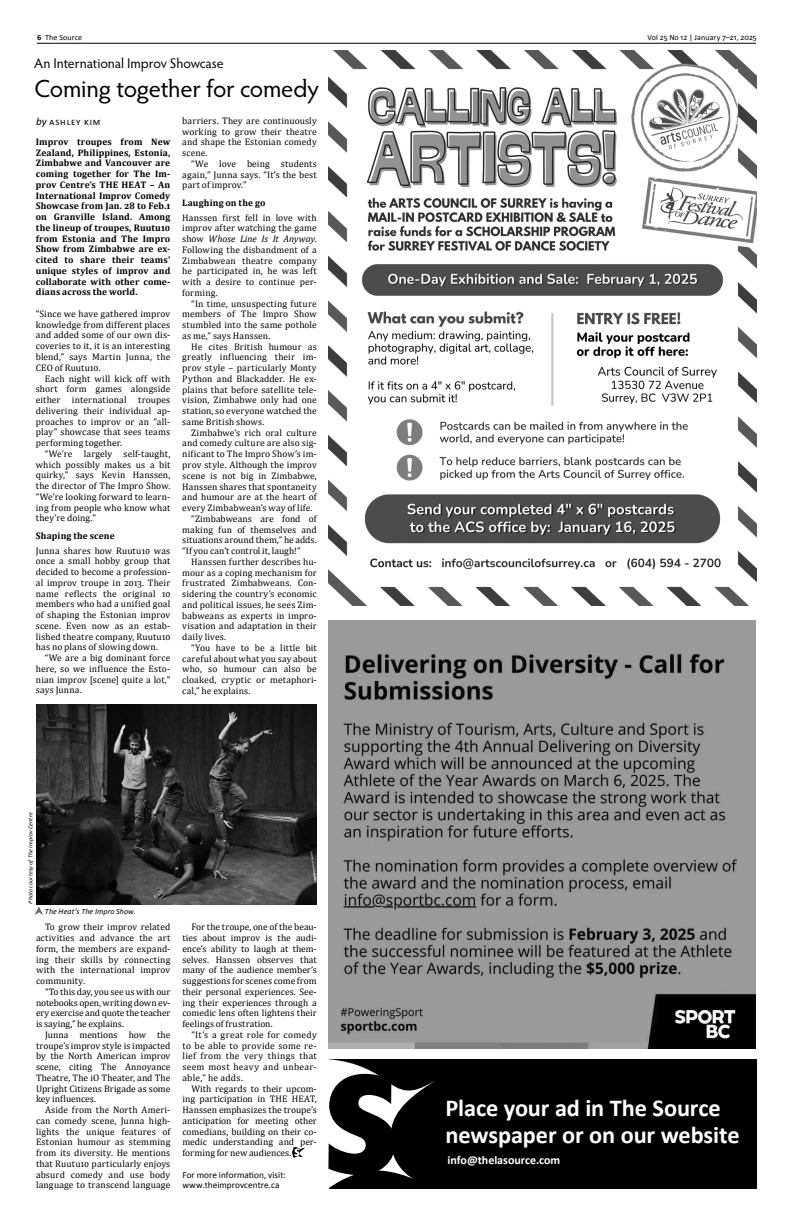
<style>
.page{position:relative;width:792px;height:1224px;background:#fff}
.page>*{position:absolute;margin:0;border:0;box-sizing:border-box;transform-origin:0 0}
.t1{font:24.8px "Hypatia Sans Pro";letter-spacing:-.01em;color:#000}
.t2{font:700 24.3px/26.7px "Calibri";letter-spacing:-.005em;color:#fff}
.t3{font:14px "Hypatia Sans Pro";letter-spacing:-.005em;color:#000}
.t4{font:700 12px "Calibri";color:#fff}
.t5{font:10px "Calibri";letter-spacing:.08em;color:#000}
.t6{font:9.5px/10.8px "Cambria";letter-spacing:.01em;color:#000;text-align:justify}
.t7{font:700 9.5px/10.8px "Cambria";letter-spacing:.01em;color:#000;text-align:justify}
.t8{font:9.2px/10.7px "Calibri";letter-spacing:.005em;color:#000}
.t9{font:8px "Calibri";letter-spacing:.01em;color:#000}
.t10{font:italic 8px "Calibri";letter-spacing:.01em;color:#000}
.t11{font:italic 6px "Calibri";letter-spacing:.015em;color:#000}
.s1{font-weight:700}
.s2{font-style:italic;font-size:11px}
.s3{font-style:italic}
</style>
<div class="page">
<hr style="left:37px;top:43px;width:719px;height:1px;background:#000">
<div style="left:329px;top:1059px;width:427px;height:130px;background:#000"></div>
<img style="left:328px;top:51px;width:429px;height:554px">
<img style="left:329px;top:621px;width:427px;height:427px">
<img style="left:36px;top:704px;width:281px;height:200px">
<svg style="left:34px;top:906px;width:9px;height:9px"></svg>
<svg style="left:292px;top:1059px;width:144px;height:129px"></svg>
<p class="t9" style="left:37px;top:32px;width:47px"><span class="s1">6</span> The Source</p>
<p class="t9" style="left:647px;top:32px;width:111px">Vol 25 No 12 | January 7–21, 2025</p>
<h3 class="t3" style="left:34px;top:54px;width:191px">An International Improv Showcase</h3>
<h1 class="t1" style="left:35px;top:72px;width:286px">Coming together for comedy</h1>
<p class="t5" style="left:36px;top:115px;width:66px"><span class="s2">by</span> Ashley Kim</p>
<p class="t6" style="left:182px;top:115px;width:136px">barriers. They are continuously working to grow their theatre and shape the Estonian comedy scene.</p>
<p class="t6" style="left:182px;top:158px;width:136px;text-indent:9px">“We love being students again,” Junna says. “It’s the best part of improv.”</p>
<p class="t7" style="left:182px;top:197px;width:85px">Laughing on the go</p>
<p class="t6" style="left:182px;top:212px;width:136px">Hanssen first fell in love with improv after watching the game show <span class="s3">Whose Line Is It Anyway</span>.<br>Following the disbandment of a Zimbabwean theatre company he participated in, he was left with a desire to continue per&shy;forming.</p>
<p class="t6" style="left:182px;top:298px;width:136px;text-indent:9px">“In time, unsuspecting future members of The Impro Show stumbled into the same pothole as me,” says Hanssen.</p>
<p class="t6" style="left:182px;top:341px;width:136px;text-indent:9px">He cites British humour as greatly influencing their im&shy;prov style – particularly Monty Python and Blackadder. He ex&shy;plains that before satellite tele&shy;vision, Zimbabwe only had one station, so everyone watched the same British shows.</p>
<p class="t6" style="left:191px;top:427px;width:127px">Zimbabwe’s rich oral culture</p>
<p class="t6" style="left:182px;top:438px;width:136px">and comedy culture are also sig-</p>
<p class="t6" style="left:182px;top:449px;width:136px">nificant to The Impro Show’s im-</p>
<p class="t6" style="left:182px;top:459px;width:136px">prov style. Although the improv</p>
<p class="t6" style="left:182px;top:470px;width:136px">scene is not big in Zimbabwe,</p>
<p class="t6" style="left:182px;top:481px;width:136px">Hanssen shares that spontaneity</p>
<p class="t6" style="left:182px;top:492px;width:136px">and humour are at the heart of</p>
<p class="t6" style="left:182px;top:502px;width:132px">every Zimbabwean’s way of life.</p>
<p class="t6" style="left:191px;top:513px;width:127px">“Zimbabweans are fond of</p>
<p class="t6" style="left:182px;top:524px;width:136px">making fun of themselves and</p>
<p class="t6" style="left:182px;top:535px;width:136px">situations around them,” he adds.</p>
<p class="t6" style="left:182px;top:545px;width:120px">“If you can’t control it, laugh!”</p>
<p class="t6" style="left:191px;top:556px;width:127px">Hanssen further describes hu-</p>
<p class="t6" style="left:182px;top:567px;width:136px">mour as a coping mechanism for</p>
<p class="t6" style="left:182px;top:578px;width:136px">frustrated Zimbabweans. Con-</p>
<p class="t6" style="left:182px;top:588px;width:136px">sidering the country’s economic</p>
<p class="t6" style="left:182px;top:599px;width:136px">and political issues, he sees Zim-</p>
<p class="t6" style="left:182px;top:610px;width:136px">babweans as experts in impro-</p>
<p class="t6" style="left:182px;top:621px;width:136px">visation and adaptation in their</p>
<p class="t6" style="left:182px;top:631px;width:45px">daily lives.</p>
<p class="t6" style="left:191px;top:642px;width:127px">“You have to be a little bit</p>
<p class="t6" style="left:182px;top:653px;width:136px">careful about what you say about</p>
<p class="t6" style="left:182px;top:664px;width:136px">who, so humour can also be</p>
<p class="t6" style="left:182px;top:674px;width:136px">cloaked, cryptic or metaphori-</p>
<p class="t6" style="left:182px;top:685px;width:70px">cal,” he explains.</p>
<p class="t7" style="left:36px;top:136px;width:136px">Improv troupes from New Zealand, Philippines, Estonia, Zimbabwe and Vancouver are coming together for The Im&shy;prov Centre’s THE HEAT – An International Improv Comedy Showcase from Jan. 28 to Feb.1 on Granville Island. Among the lineup of troupes, Ruutu10 from Estonia and The Impro Show from Zimbabwe are ex&shy;cited to share their teams’ unique styles of improv and collaborate with other come&shy;dians across the world.</p>
<p class="t6" style="left:36px;top:308px;width:136px">“Since we have gathered improv knowledge from different places and added some of our own dis&shy;coveries to it, it is an interesting blend,” says Martin Junna, the CEO of Ruutu10.</p>
<p class="t6" style="left:36px;top:373px;width:136px;text-indent:9px">Each night will kick off with short form games alongside either international troupes delivering their individual ap&shy;proaches to improv or an “all&shy;play” showcase that sees teams performing together.</p>
<p class="t6" style="left:36px;top:448px;width:136px;text-indent:9px">“We’re largely self-taught, which possibly makes us a bit quirky,” says Kevin Hanssen, the director of The Impro Show. “We’re looking forward to learn&shy;ing from people who know what they’re doing.”</p>
<p class="t7" style="left:36px;top:530px;width:80px">Shaping the scene</p>
<p class="t6" style="left:36px;top:545px;width:136px">Junna shares how Ruutu10 was once a small hobby group that decided to become a profession&shy;al improv troupe in 2013. Their name reflects the original 10 members who had a unified goal of shaping the Estonian improv scene. Even now as an estab&shy;lished theatre company, Ruutu10 has no plans of slowing down.</p>
<p class="t6" style="left:36px;top:652px;width:136px;text-indent:9px">“We are a big dominant force here, so we influence the Esto&shy;nian improv [scene] quite a lot,” says Junna.</p>
<p class="t11" style="left:26px;top:904px;width:93px;rotate:-90deg">Photo courtesy ofThe Improv Centre</p>
<p class="t10" style="left:45px;top:905px;width:92px">The Heat’s The Impro Show.</p>
<p class="t6" style="left:36px;top:922px;width:136px;text-indent:9px">To grow their improv related activities and advance the art form, the members are expand&shy;ing their skills by connecting with the international improv community.</p>
<p class="t6" style="left:36px;top:986px;width:136px;text-indent:9px">“To this day, you see us with our notebooks open, writing down ev&shy;ery exercise and quote the teacher is saying,” he explains.</p>
<p class="t6" style="left:36px;top:1029px;width:136px;text-indent:9px">Junna mentions how the troupe’s improv style is impacted by the North American improv scene, citing The Annoyance Theatre, The iO Theater, and The Upright Citizens Brigade as some key influences.</p>
<p class="t6" style="left:36px;top:1105px;width:136px;text-indent:9px">Aside from the North Ameri&shy;can comedy scene, Junna high&shy;lights the unique features of Estonian humour as stemming from its diversity. He mentions that Ruutu10 particularly enjoys absurd comedy and use body language to transcend language</p>
<p class="t6" style="left:182px;top:922px;width:136px;text-indent:9px">For the troupe, one of the beau&shy;ties about improv is the audi&shy;ence’s ability to laugh at them&shy;selves. Hanssen observes that many of the audience member’s suggestions for scenes come from their personal experiences. See&shy;ing their experiences through a comedic lens often lightens their feelings of frustration.</p>
<p class="t6" style="left:182px;top:1029px;width:136px;text-indent:9px">“It’s a great role for comedy to be able to provide some re&shy;lief from the very things that seem most heavy and unbear&shy;able,” he adds.</p>
<p class="t6" style="left:182px;top:1083px;width:136px;text-indent:9px">With regards to their upcom&shy;ing participation in THE HEAT, Hanssen emphasizes the troupe’s anticipation for meeting other comedians, building on their co&shy;medic understanding and per&shy;forming for new audiences.</p>
<p class="t8" style="left:182px;top:1169px;width:105px">For more information, visit: www.theimprovcentre.ca</p>
<h2 class="t2" style="left:446px;top:1094px;width:295px">Place your ad in The Source newspaper or on our website</h2>
<p class="t4" style="left:448px;top:1151px;width:114px">info@thelasource.com</p>
</div>
